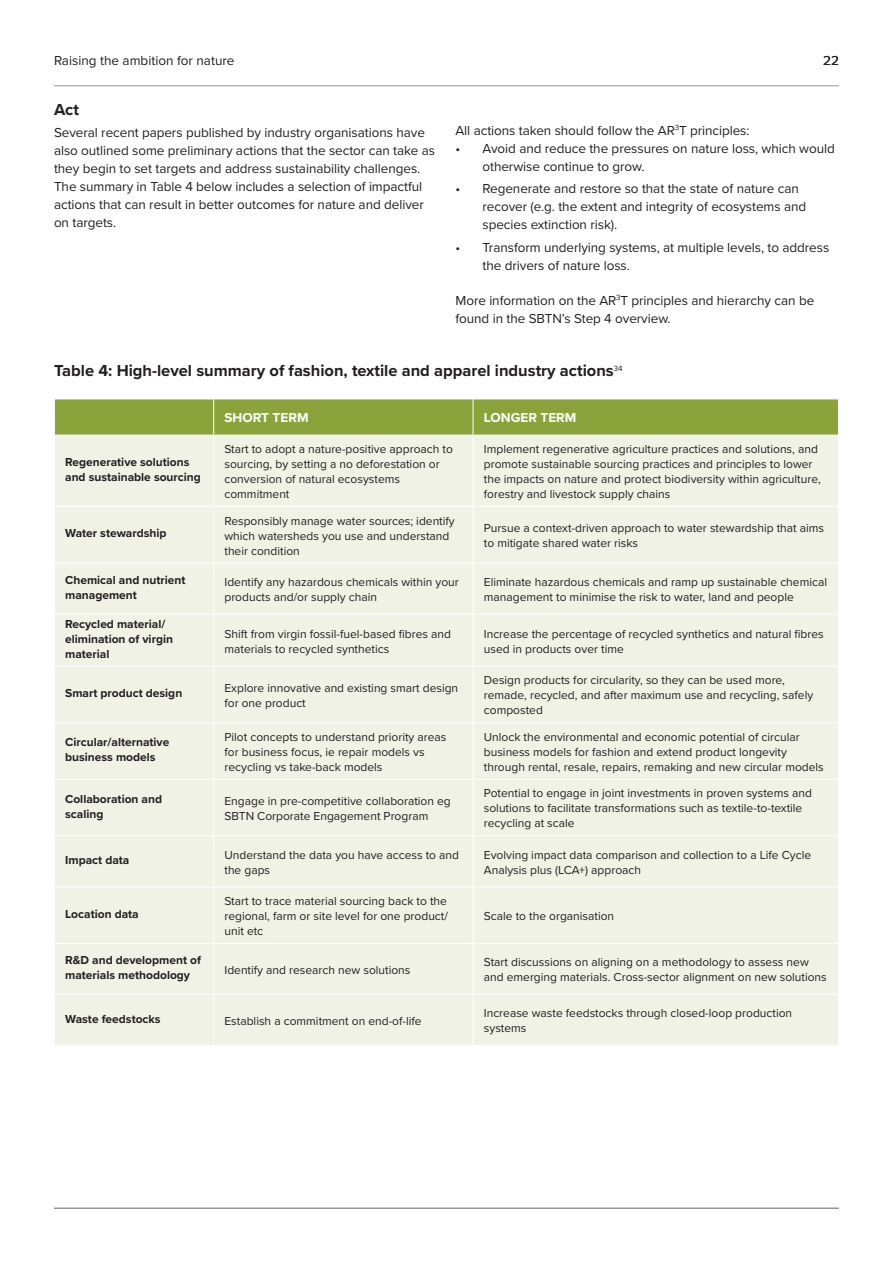
<style>
.page{position:relative;width:893px;height:1263px;background:#fff}
.page>*{position:absolute;margin:0;border:0;box-sizing:border-box;transform-origin:0 0}
.Box_header_black{font:700 16.5px "Proxima Nova";color:#231f20}
.subheadbod{font:700 16.5px "Proxima Nova";color:#231f20}
.subheadbod-2{font:13.5px/18px "Proxima Nova";letter-spacing:-.005em;color:#231f20}
.Main_Body{font:13.5px/18px "Proxima Nova";letter-spacing:-.005em;color:#231f20}
.Table_-_Header_row{font:700 13.5px "Proxima Nova";color:#fff}
.Table_-_Body_copy_sm{font:12px/15px "Proxima Nova";color:#231f20}
.Table_-_Body_copy_sm-2{font:700 12px/15px "Proxima Nova";color:#231f20}
</style>
<div class="page">
<hr style="left:54px;top:1207px;width:785px;height:2px;background:#939598">
<hr style="left:54px;top:85px;width:785px;height:1px;background:#939598">
<div style="left:55px;top:400px;width:783px;height:35px;background:#8ca33c"></div>
<div style="left:55px;top:436px;width:783px;height:609px;background:#f0f2e6"></div>
<hr style="left:213px;top:399px;width:1px;height:36px;background:#fff">
<hr style="left:473px;top:399px;width:1px;height:36px;background:#fff">
<hr style="left:54px;top:506px;width:160px;height:1px;background:#fff">
<hr style="left:54px;top:563px;width:160px;height:1px;background:#fff">
<hr style="left:54px;top:614px;width:160px;height:1px;background:#fff">
<hr style="left:54px;top:666px;width:160px;height:1px;background:#fff">
<hr style="left:54px;top:722px;width:160px;height:1px;background:#fff">
<hr style="left:54px;top:779px;width:160px;height:1px;background:#fff">
<hr style="left:54px;top:835px;width:160px;height:1px;background:#fff">
<hr style="left:54px;top:886px;width:160px;height:1px;background:#fff">
<hr style="left:54px;top:943px;width:160px;height:1px;background:#fff">
<hr style="left:54px;top:994px;width:160px;height:1px;background:#fff">
<hr style="left:473px;top:435px;width:1px;height:71px;background:#fff">
<hr style="left:214px;top:506px;width:259px;height:1px;background:#fff">
<hr style="left:473px;top:506px;width:366px;height:1px;background:#fff">
<hr style="left:473px;top:507px;width:1px;height:56px;background:#fff">
<hr style="left:214px;top:563px;width:259px;height:1px;background:#fff">
<hr style="left:473px;top:563px;width:366px;height:1px;background:#fff">
<hr style="left:473px;top:563px;width:1px;height:51px;background:#fff">
<hr style="left:214px;top:614px;width:259px;height:1px;background:#fff">
<hr style="left:473px;top:614px;width:366px;height:1px;background:#fff">
<hr style="left:473px;top:614px;width:1px;height:52px;background:#fff">
<hr style="left:214px;top:666px;width:259px;height:1px;background:#fff">
<hr style="left:473px;top:666px;width:366px;height:1px;background:#fff">
<hr style="left:473px;top:667px;width:1px;height:55px;background:#fff">
<hr style="left:214px;top:722px;width:259px;height:1px;background:#fff">
<hr style="left:473px;top:722px;width:366px;height:1px;background:#fff">
<hr style="left:473px;top:723px;width:1px;height:56px;background:#fff">
<hr style="left:214px;top:779px;width:259px;height:1px;background:#fff">
<hr style="left:473px;top:779px;width:366px;height:1px;background:#fff">
<hr style="left:473px;top:780px;width:1px;height:55px;background:#fff">
<hr style="left:214px;top:835px;width:259px;height:1px;background:#fff">
<hr style="left:473px;top:835px;width:366px;height:1px;background:#fff">
<hr style="left:473px;top:836px;width:1px;height:50px;background:#fff">
<hr style="left:214px;top:886px;width:259px;height:1px;background:#fff">
<hr style="left:473px;top:886px;width:366px;height:1px;background:#fff">
<hr style="left:473px;top:887px;width:1px;height:56px;background:#fff">
<hr style="left:214px;top:943px;width:259px;height:1px;background:#fff">
<hr style="left:473px;top:943px;width:366px;height:1px;background:#fff">
<hr style="left:473px;top:944px;width:1px;height:50px;background:#fff">
<hr style="left:214px;top:994px;width:259px;height:1px;background:#fff">
<hr style="left:473px;top:994px;width:366px;height:1px;background:#fff">
<hr style="left:473px;top:995px;width:1px;height:50px;background:#fff">
<hr style="left:213px;top:435px;width:1px;height:71px;background:#fff">
<hr style="left:213px;top:507px;width:1px;height:56px;background:#fff">
<hr style="left:213px;top:563px;width:1px;height:51px;background:#fff">
<hr style="left:213px;top:614px;width:1px;height:52px;background:#fff">
<hr style="left:213px;top:667px;width:1px;height:55px;background:#fff">
<hr style="left:213px;top:723px;width:1px;height:56px;background:#fff">
<hr style="left:213px;top:780px;width:1px;height:55px;background:#fff">
<hr style="left:213px;top:836px;width:1px;height:50px;background:#fff">
<hr style="left:213px;top:887px;width:1px;height:56px;background:#fff">
<hr style="left:213px;top:944px;width:1px;height:50px;background:#fff">
<hr style="left:213px;top:995px;width:1px;height:50px;background:#fff">
<p class="subheadbod-2" style="left:54px;top:51px;width:182px">Raising the ambition for nature</p>
<p class="subheadbod-2" style="left:823px;top:51px;width:17px">22</p>
<p class="subheadbod" style="left:54px;top:97px;width:26px">Act</p>
<p class="subheadbod-2" style="left:54px;top:123px;width:382px">Several recent papers published by industry organisations have also outlined some preliminary actions that the sector can take as they begin to set targets and address sustainability challenges.<br>The summary in Table 4 below includes a selection of impactful actions that can result in better outcomes for nature and deliver on targets.</p>
<p class="Main_Body" style="left:455px;top:121px;width:296px">All actions taken should follow the AR<sup>3</sup>T principles:</p>
<p class="subheadbod-2" style="left:482px;top:139px;width:354px;text-indent:-27px">• Avoid and reduce the pressures on nature loss, which would otherwise continue to grow.</p>
<p class="subheadbod-2" style="left:482px;top:179px;width:325px;text-indent:-27px">• Regenerate and restore so that the state of nature can recover (e.g. the extent and integrity of ecosystems and species extinction risk).</p>
<p class="subheadbod-2" style="left:482px;top:237px;width:348px;text-indent:-27px">• Transform underlying systems, at multiple levels, to address the drivers of nature loss.</p>
<p class="Main_Body" style="left:455px;top:290px;width:360px">More information on the AR<sup>3</sup>T principles and hierarchy can be found in the SBTN’s Step 4 overview.</p>
<p class="Box_header_black" style="left:54px;top:358px;width:570px">Table 4: High-level summary of fashion, textile and apparel industry actions<sup>34</sup></p>
<p class="Table_-_Header_row" style="left:224px;top:408px;width:86px">SHORT TERM</p>
<p class="Table_-_Header_row" style="left:484px;top:408px;width:94px">LONGER TERM</p>
<p class="Table_-_Body_copy_sm-2" style="left:65px;top:454px;width:137px">Regenerative solutions and sustainable sourcing</p>
<p class="Table_-_Body_copy_sm" style="left:224px;top:441px;width:230px">Start to adopt a nature-positive approach to sourcing, by setting a no deforestation or conversion of natural ecosystems commitment</p>
<p class="Table_-_Body_copy_sm" style="left:484px;top:441px;width:338px">Implement regenerative agriculture practices and solutions, and promote sustainable sourcing practices and principles to lower the impacts on nature and protect biodiversity within agriculture, forestry and livestock supply chains</p>
<p class="Table_-_Body_copy_sm-2" style="left:65px;top:526px;width:103px">Water stewardship</p>
<p class="Table_-_Body_copy_sm" style="left:224px;top:513px;width:232px">Responsibly manage water sources; identify which watersheds you use and understand their condition</p>
<p class="Table_-_Body_copy_sm" style="left:484px;top:520px;width:342px">Pursue a context-driven approach to water stewardship that aims to mitigate shared water risks</p>
<p class="Table_-_Body_copy_sm-2" style="left:65px;top:572px;width:122px">Chemical and nutrient management</p>
<p class="Table_-_Body_copy_sm" style="left:224px;top:574px;width:236px">Identify any hazardous chemicals within your products and/or supply chain</p>
<p class="Table_-_Body_copy_sm" style="left:484px;top:574px;width:345px">Eliminate hazardous chemicals and ramp up sustainable chemical management to minimise the risk to water, land and people</p>
<p class="Table_-_Body_copy_sm-2" style="left:65px;top:616px;width:109px">Recycled material/ elimination of virgin material</p>
<p class="Table_-_Body_copy_sm" style="left:224px;top:625px;width:228px">Shift from virgin fossil-fuel-based fibres and materials to recycled synthetics</p>
<p class="Table_-_Body_copy_sm" style="left:484px;top:625px;width:341px">Increase the percentage of recycled synthetics and natural fibres used in products over time</p>
<p class="Table_-_Body_copy_sm-2" style="left:65px;top:685px;width:119px">Smart product design</p>
<p class="Table_-_Body_copy_sm" style="left:224px;top:680px;width:235px">Explore innovative and existing smart design for one product</p>
<p class="Table_-_Body_copy_sm" style="left:484px;top:672px;width:331px">Design products for circularity, so they can be used more, remade, recycled, and after maximum use and recycling, safely composted</p>
<p class="Table_-_Body_copy_sm-2" style="left:65px;top:734px;width:106px">Circular/alternative business models</p>
<p class="Table_-_Body_copy_sm" style="left:224px;top:729px;width:224px">Pilot concepts to understand priority areas for business focus, ie repair models vs recycling vs take-back models</p>
<p class="Table_-_Body_copy_sm" style="left:484px;top:729px;width:341px">Unlock the environmental and economic potential of circular business models for fashion and extend product longevity through rental, resale, repairs, remaking and new circular models</p>
<p class="Table_-_Body_copy_sm-2" style="left:65px;top:791px;width:98px">Collaboration and scaling</p>
<p class="Table_-_Body_copy_sm" style="left:224px;top:793px;width:228px">Engage in pre-competitive collaboration eg<br>SBTN Corporate Engagement Program</p>
<p class="Table_-_Body_copy_sm" style="left:484px;top:785px;width:330px">Potential to engage in joint investments in proven systems and solutions to facilitate transformations such as textile-to-textile recycling at scale</p>
<p class="Table_-_Body_copy_sm-2" style="left:65px;top:852px;width:66px">Impact data</p>
<p class="Table_-_Body_copy_sm" style="left:224px;top:847px;width:236px">Understand the data you have access to and the gaps</p>
<p class="Table_-_Body_copy_sm" style="left:484px;top:847px;width:329px">Evolving impact data comparison and collection to a Life Cycle<br>Analysis plus (LCA+) approach</p>
<p class="Table_-_Body_copy_sm-2" style="left:65px;top:906px;width:75px">Location data</p>
<p class="Table_-_Body_copy_sm" style="left:224px;top:893px;width:225px;text-align:justify">Start to trace material sourcing back to the regional, farm or site level for one product/ unit etc</p>
<p class="Table_-_Body_copy_sm" style="left:484px;top:908px;width:132px">Scale to the organisation</p>
<p class="Table_-_Body_copy_sm-2" style="left:65px;top:952px;width:137px">R&amp;D and development of materials methodology</p>
<p class="Table_-_Body_copy_sm" style="left:224px;top:962px;width:187px">Identify and research new solutions</p>
<p class="Table_-_Body_copy_sm" style="left:484px;top:954px;width:344px">Start discussions on aligning on a methodology to assess new and emerging materials. Cross-sector alignment on new solutions</p>
<p class="Table_-_Body_copy_sm-2" style="left:65px;top:1011px;width:97px">Waste feedstocks</p>
<p class="Table_-_Body_copy_sm" style="left:224px;top:1013px;width:199px">Establish a commitment on end-of-life</p>
<p class="Table_-_Body_copy_sm" style="left:484px;top:1005px;width:310px">Increase waste feedstocks through closed-loop production systems</p>
</div>
